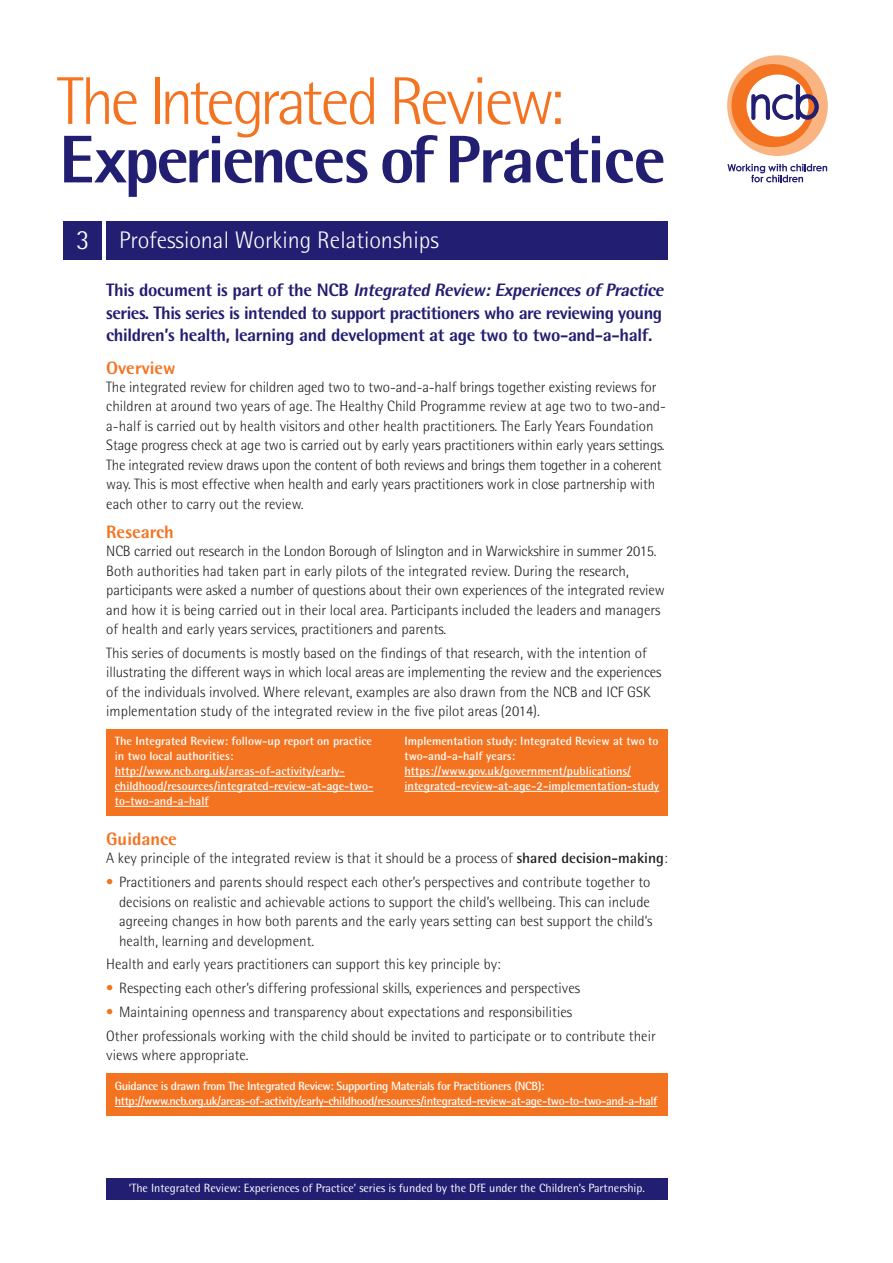
<style>
.page{position:relative;width:893px;height:1263px;background:#fff}
.page>*{position:absolute;margin:0;border:0;box-sizing:border-box;transform-origin:0 0}
.t1{font:800 67.5px "Rotis Semi Sans";letter-spacing:-.03em;color:#221e72}
.t2{font:300 67.5px "Rotis Semi Sans";letter-spacing:-.06em;color:#f47321}
.t3{font:300 27.75px "Rotis Semi Sans";color:#fff}
.t4{font:300 24px "Rotis Semi Sans";color:#fff}
.Subheads{font:800 18px/22.5px "Rotis Semi Sans";letter-spacing:-.03em;color:#221e72}
.Subheads-2{font:800 18px "Rotis Semi Sans";color:#f47321}
.Body{font:300 15px/19.5px "Rotis Semi Sans";color:#231f20}
.t5{font:700 12px/15px "Rotis Semi Sans";color:#fff}
.t6{font:700 12px/15px "Rotis Semi Sans";letter-spacing:-.03em;color:#fff}
.t7{font:12px "Rotis Semi Sans";color:#fff}
.s1{font-style:italic}
.s2{font-weight:700}
.s3{color:#f47321}
</style>
<div class="page">
<div style="left:64px;top:221px;width:38px;height:38px;background:#221e72"></div>
<div style="left:106px;top:221px;width:562px;height:38px;background:#221e72"></div>
<div style="left:106px;top:729px;width:562px;height:87px;background:#f47321"></div>
<hr style="left:115px;top:776px;width:230px;height:1px;background:#fff">
<hr style="left:115px;top:791px;width:258px;height:1px;background:#fff">
<hr style="left:115px;top:806px;width:94px;height:1px;background:#fff">
<hr style="left:404px;top:776px;width:227px;height:1px;background:#fff">
<hr style="left:404px;top:791px;width:255px;height:1px;background:#fff">
<div style="left:106px;top:1073px;width:562px;height:43px;background:#f47321"></div>
<hr style="left:115px;top:1106px;width:543px;height:1px;background:#fff">
<div style="left:106px;top:1178px;width:562px;height:21px;background:#221e72"></div>
<svg style="left:727px;top:164px;width:100px;height:18px"></svg>
<svg style="left:727px;top:55px;width:101px;height:101px"></svg>
<p class="t2" style="left:57px;top:62px;width:509px">The Integrated Review:</p>
<p class="t1" style="left:59px;top:117px;width:608px">Experiences of Practice</p>
<p class="t3" style="left:76px;top:224px;width:15px">3</p>
<p class="t4" style="left:119px;top:226px;width:321px">Professional Working Relationships</p>
<p class="Subheads" style="left:106px;top:279px;width:563px">T h i s d o c u m e n t i s p a rt o f t h e N C B <span class="s1">Integrated Review:Experiencesof Practice </span>series. This series is intended to support practitioners who are reviewing young children’s health, learning and development at age two to two-and-a-half.</p>
<p class="Subheads-2" style="left:106px;top:356px;width:71px">Overview</p>
<p class="Body" style="left:106px;top:377px;width:561px">The integrated review for children aged two to two-and-a-half brings together existing reviews for children at around two years of age. The Healthy Child Programme review at age two to two-and&shy;a-half is carried out by health visitors and other health practitioners. The Early Years Foundation Stage progress check at age two is carried out by early years practitioners within early years settings.<br>The integrated review draws upon the content of both reviews and brings them together in a coherent way. This is most effective when health and early years practitioners work in close partnership with each other to carry out the review.</p>
<p class="Subheads-2" style="left:106px;top:521px;width:69px">Research</p>
<p class="Body" style="left:106px;top:541px;width:560px">NCB carried out research in the London Borough of Islington and in Warwickshire in summer 2015.<br>Both authorities had taken part in early pilots of the integrated review. During the research, participants were asked a number of questions about their own experiences of the integrated review and how it is being carried out in their local area. Participants included the leaders and managers of health and early years services, practitioners and parents.</p>
<p class="Body" style="left:106px;top:643px;width:557px">This series of documents is mostly based on the findings of that research, with the intention of illustrating the different ways in which local areas are implementing the review and the experiences of the individuals involved. Where relevant, examples are also drawn from the NCB and ICF GSK implementation study of the integrated review in the five pilot areas (2014).</p>
<p class="t5" style="left:115px;top:733px;width:260px">The Integrated Review: follow-up report on practice in two local authorities: http://www.ncb.org.uk/areas-of-activity/early&shy;childhood/resources/integrated-review-at-age-two&shy;to-two-and-a-half</p>
<p class="t5" style="left:404px;top:733px;width:256px">Implementation study: Integrated Review at two to two-and-a-half years: https://www.gov.uk/government/publications/ integrated-review-at-age-2-implementation-study</p>
<p class="Subheads-2" style="left:106px;top:828px;width:72px">Guidance</p>
<p class="Body" style="left:106px;top:848px;width:563px">A key principle of the integrated review is that it should be a process of <span class="s2">shared decision-making</span>:</p>
<p class="Body" style="left:119px;top:872px;width:535px;text-indent:-13px"><span class="s3">•</span> Practitioners and parents should respect each other’s perspectives and contribute together to decisions on realistic and achievable actions to support the child’s wellbeing. This can include agreeing changes in how both parents and the early years setting can best support the child’s health, learning and development.</p>
<p class="Body" style="left:106px;top:954px;width:396px">Health and early years practitioners can support this key principle by:</p>
<p class="Body" style="left:106px;top:978px;width:475px"><span class="s3">•</span> Respecting each other’s differing professional skills, experiences and perspectives</p>
<p class="Body" style="left:106px;top:1002px;width:467px"><span class="s3">•</span> Maintaining openness and transparency about expectations and responsibilities</p>
<p class="Body" style="left:106px;top:1026px;width:551px">Other professionals working with the child should be invited to participate or to contribute their views where appropriate.</p>
<p class="t6" style="left:115px;top:1078px;width:544px">Guidance is drawn from The Integrated Review: Supporting Materials for Practitioners (NCB): http://www.ncb.org.uk/areas-of-activity/early-childhood/resources/integrated-review-at-age-two-to-two-and-a-half</p>
<p class="t7" style="left:129px;top:1180px;width:517px">‘The Integrated Review: Experiences of Practice’ series is funded by the DfE under the Children’s Partnership.</p>
</div>
